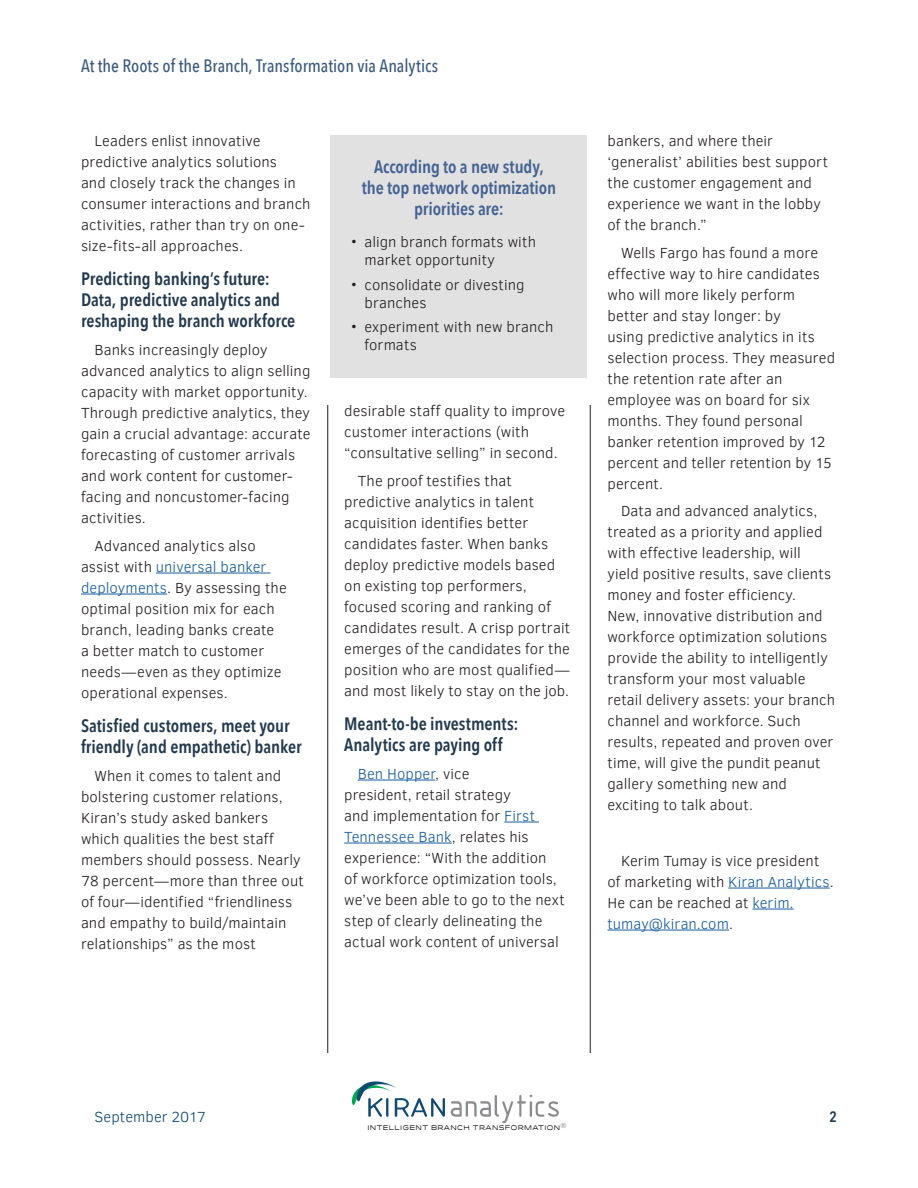
<style>
.page{position:relative;width:918px;height:1188px;background:#fff}
.page>*{position:absolute;margin:0;border:0;box-sizing:border-box;transform-origin:0 0}
.t1{font:600 18px/21px "Avenir Next Condensed";letter-spacing:-.005em;color:#22394d}
.t2{font:600 18px/21px "Avenir Next Condensed";letter-spacing:-.01em;color:#446293;text-align:center}
.t3{font:500 18px "Avenir Next Condensed";color:#3b5a7f}
.t4{font:300 15px/21px "Clear Sans";letter-spacing:.005em;color:#231f20}
.t5{font:300 15px "Clear Sans";letter-spacing:.01em;color:#0f4a72}
.t6{font:600 15px "Avenir Next Condensed";color:#22394d}
.t7{font:6.6px "Idlewild";letter-spacing:.075em;color:#040503;scale:.75 1}
.s1{color:#175d9e}
</style>
<div class="page">
<svg style="left:451px;top:1095px;width:108px;height:28px"></svg>
<svg style="left:351px;top:1081px;width:94px;height:36px"></svg>
<hr style="left:156px;top:573px;width:114px;height:1px;background:#175d9e">
<hr style="left:81px;top:594px;width:86px;height:1px;background:#175d9e">
<hr style="left:358px;top:780px;width:77px;height:1px;background:#175d9e">
<hr style="left:504px;top:822px;width:35px;height:1px;background:#175d9e">
<hr style="left:344px;top:843px;width:108px;height:1px;background:#175d9e">
<hr style="left:728px;top:888px;width:102px;height:1px;background:#175d9e">
<hr style="left:752px;top:909px;width:42px;height:1px;background:#175d9e">
<hr style="left:608px;top:930px;width:121px;height:1px;background:#175d9e">
<hr style="left:327px;top:405px;width:1px;height:648px;background:#231f20">
<hr style="left:590px;top:405px;width:1px;height:648px;background:#231f20">
<div style="left:331px;top:135px;width:256px;height:243px;background:#e1e1e1"></div>
<p class="t3" style="left:81px;top:55px;width:359px">At the Roots of the Branch, Transformation via Analytics</p>
<p class="t4" style="left:81px;top:130px;width:231px;text-indent:14px">Leaders enlist innovative predictive analytics solutions<br>and closely track the changes in consumer interactions and branch activities, rather than try on one&shy;size-fits-all approaches.</p>
<p class="t1" style="left:81px;top:268px;width:216px">Predicting banking’s future:<br>Data, predictive analytics and reshaping the branch workforce</p>
<p class="t4" style="left:81px;top:339px;width:231px;text-indent:14px">Banks increasingly deploy advanced analytics to align selling capacity with market opportunity.<br>Through predictive analytics, they gain a crucial advantage: accurate forecasting of customer arrivals and work content for customer&shy;facing and noncustomer-facing activities.</p>
<p class="t4" style="left:81px;top:535px;width:207px;text-indent:14px">Advanced analytics also assist with <span class="s1">universal banker deployments</span>. By assessing the optimal position mix for each branch, leading banks create<br>a better match to customer needs—even as they optimize operational expenses.</p>
<p class="t1" style="left:81px;top:715px;width:222px">Satisfied customers, meet your friendly (and empathetic) banker</p>
<p class="t4" style="left:81px;top:765px;width:224px;text-indent:14px">When it comes to talent and bolstering customer relations,<br>Kiran’s study asked bankers which qualities the best staff members should possess. Nearly<br>78 percent—more than three out of four—identified “friendliness and empathy to build/maintain relationships” as the most</p>
<p class="t2" style="left:362px;top:156px;width:196px">According to a new study, the top network optimization priorities are:</p>
<p class="t4" style="left:364px;top:233px;width:173px;line-height:18px;text-indent:-14px">• align branch formats with market opportunity</p>
<p class="t4" style="left:364px;top:275px;width:162px;line-height:18px;text-indent:-14px">• consolidate or divesting branches</p>
<p class="t4" style="left:364px;top:318px;width:190px;line-height:18px;text-indent:-14px">• experiment with new branch formats</p>
<p class="t4" style="left:344px;top:400px;width:222px">desirable staff quality to improve customer interactions (with “consultative selling” in second.</p>
<p class="t4" style="left:344px;top:470px;width:227px;text-indent:14px">The proof testifies that predictive analytics in talent acquisition identifies better candidates faster. When banks deploy predictive models based on existing top performers, focused scoring and ranking of candidates result. A crisp portrait emerges of the candidates for the position who are most qualified— and most likely to stay on the job.</p>
<p class="t1" style="left:344px;top:713px;width:176px">Meant-to-be investments:<br>Analytics are paying off</p>
<p class="t4" style="left:344px;top:763px;width:222px;text-indent:14px"><span class="s1">Ben Hopper</span>, vice<br>president, retail strategy<br>and implementation for <span class="s1">First<br>Tennessee Bank</span>, relates his experience: “With the addition<br>of workforce optimization tools, we’ve been able to go to the next step of clearly delineating the actual work content of universal</p>
<p class="t4" style="left:608px;top:130px;width:222px">bankers, and where their ‘generalist’ abilities best support the customer engagement and experience we want in the lobby of the branch.”</p>
<p class="t4" style="left:608px;top:242px;width:229px;text-indent:14px">Wells Fargo has found a more effective way to hire candidates who will more likely perform better and stay longer: by<br>using predictive analytics in its selection process. They measured the retention rate after an employee was on board for six months. They found personal banker retention improved by 12 percent and teller retention by 15 percent.</p>
<p class="t4" style="left:608px;top:501px;width:229px;text-indent:14px">Data and advanced analytics, treated as a priority and applied with effective leadership, will yield positive results, save clients money and foster efficiency.<br>New, innovative distribution and workforce optimization solutions provide the ability to intelligently transform your most valuable retail delivery assets: your branch channel and workforce. Such results, repeated and proven over time, will give the pundit peanut gallery something new and exciting to talk about.</p>
<p class="t4" style="left:608px;top:850px;width:228px;text-indent:14px">Kerim Tumay is vice president of marketing with <span class="s1">Kiran Analytics</span>.<br>He can be reached at <span class="s1">kerim. tumay@kiran.com</span>.</p>
<p class="t5" style="left:94px;top:1107px;width:113px">September 2017</p>
<p class="t6" style="left:830px;top:1104px;width:9px">2</p>
<p class="t7" style="left:367px;top:1123px;width:267px">INTELLIGENT BRANCH TRANSFORMATION<sup>®</sup></p>
</div>
